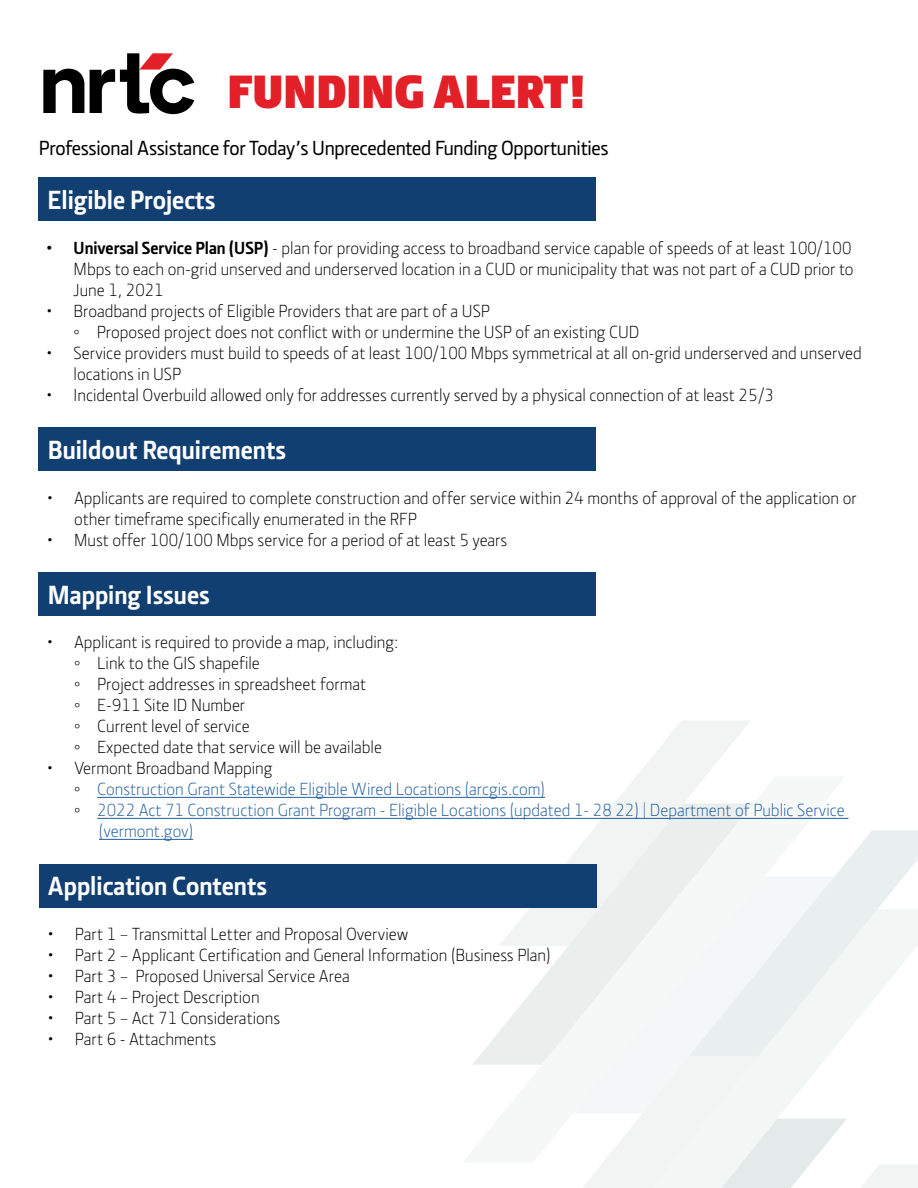
<style>
.page{position:relative;width:918px;height:1188px;background:#fff}
.page>*{position:absolute;margin:0;border:0;box-sizing:border-box;transform-origin:0 0}
.t1{font:900 48px "Section";color:#e31f27}
.t2{font:700 27px "Section";color:#fff}
.t3{font:500 21px "Section";letter-spacing:-.01em;color:#000}
.t4{font:300 18px/21px "Section";color:#000}
.t5{font:300 18px "Section";color:#215e9e}
.s1{font-weight:700}
.s2{font-family:"Tahoma";font-weight:400}
.s3{font-family:"Tahoma";font-weight:400;color:#000}
</style>
<div class="page">
<svg style="left:499px;top:721px;width:251px;height:82px"></svg>
<svg style="left:834px;top:830px;width:84px;height:79px;fill:#e9eeee"></svg>
<svg style="left:834px;top:909px;width:84px;height:139px;fill:#f2f6f5"></svg>
<svg style="left:472px;top:803px;width:281px;height:262px;fill:#f1f4f3"></svg>
<svg style="left:505px;top:1056px;width:413px;height:132px"></svg>
<svg style="left:573px;top:876px;width:261px;height:237px;fill:#f4f7f7"></svg>
<div style="left:38px;top:572px;width:558px;height:43px;background:#113f71"></div>
<div style="left:38px;top:428px;width:558px;height:43px;background:#113f71"></div>
<div style="left:39px;top:864px;width:557px;height:43px;background:#113f71"></div>
<svg style="left:43px;top:69px;width:41px;height:44px"></svg>
<svg style="left:90px;top:53px;width:104px;height:61px"></svg>
<hr style="left:97px;top:797px;width:448px;height:1px;background:#215e9e">
<hr style="left:97px;top:818px;width:751px;height:1px;background:#215e9e">
<hr style="left:99px;top:839px;width:94px;height:1px;background:#215e9e">
<div style="left:38px;top:178px;width:558px;height:43px;background:#113f71"></div>
<h1 class="t1" style="left:227px;top:60px;width:361px">FUNDING ALERT!</h1>
<p class="t3" style="left:39px;top:135px;width:571px">Professional Assistance for Today’s Unprecedented Funding Opportunities</p>
<h2 class="t2" style="left:47px;top:183px;width:169px">Eligible Projects</h2>
<p class="t4" style="left:74px;top:237px;width:781px;text-align:justify;text-indent:-27px"><span class="s1">• Universal Service Plan (USP)</span> - plan for providing access to broadband service capable of speeds of at least 100/100<br>Mbps to each on-grid unserved and underserved location in a CUD or municipality that was not part of a CUD prior to June 1, 2021</p>
<p class="t4" style="left:74px;top:300px;width:567px;text-indent:-27px">• Broadband projects of Eligible Providers that are part of a USP<br><span class="s2">◦</span> Proposed project does not conflict with or undermine the USP of an existing CUD</p>
<p class="t4" style="left:74px;top:342px;width:790px;text-indent:-27px">• Service providers must build to speeds of at least 100/100 Mbps symmetrical at all on-grid underserved and unserved locations in USP</p>
<p class="t4" style="left:47px;top:384px;width:729px">• Incidental Overbuild allowed only for addresses currently served by a physical connection of at least 25/3</p>
<h2 class="t2" style="left:48px;top:433px;width:240px">Buildout Requirements</h2>
<p class="t4" style="left:74px;top:487px;width:784px;text-indent:-27px">• Applicants are required to complete construction and offer service within 24 months of approval of the application or other timeframe specifically enumerated in the RFP</p>
<p class="t4" style="left:47px;top:529px;width:462px">• Must offer 100/100 Mbps service for a period of at least 5 years</p>
<h2 class="t2" style="left:48px;top:578px;width:163px">Mapping Issues</h2>
<p class="t4" style="left:74px;top:632px;width:326px;text-indent:-27px">• Applicant is required to provide a map, including: <span class="s2">◦</span> Link to the GIS shapefile<br><span class="s2">◦</span> Project addresses in spreadsheet format<br><span class="s2">◦</span> E-911 Site ID Number<br><span class="s2">◦</span> Current level of service<br><span class="s2">◦</span> Expected date that service will be available</p>
<p class="t4" style="left:47px;top:758px;width:227px">• Vermont Broadband Mapping</p>
<p class="t5" style="left:74px;top:779px;width:472px"><span class="s3">◦</span> Construction Grant Statewide Eligible Wired Locations (arcgis.com)</p>
<p class="t5" style="left:74px;top:800px;width:772px"><span class="s3">◦</span> 2022 Act 71 Construction Grant Program - Eligible Locations (updated 1- 28 22) | Department of Public Service</p>
<p class="t5" style="left:99px;top:821px;width:96px">(vermont.gov)</p>
<h2 class="t2" style="left:48px;top:870px;width:221px">Application Contents</h2>
<p class="t4" style="left:48px;top:924px;width:362px">• Part 1 – Transmittal Letter and Proposal Overview</p>
<p class="t4" style="left:48px;top:945px;width:504px">• Part 2 – Applicant Certification and General Information (Business Plan)</p>
<p class="t4" style="left:48px;top:966px;width:303px">• Part 3 – Proposed Universal Service Area</p>
<p class="t4" style="left:48px;top:987px;width:213px">• Part 4 – Project Description</p>
<p class="t4" style="left:48px;top:1008px;width:234px">• Part 5 – Act 71 Considerations</p>
<p class="t4" style="left:48px;top:1029px;width:170px">• Part 6 - Attachments</p>
</div>
